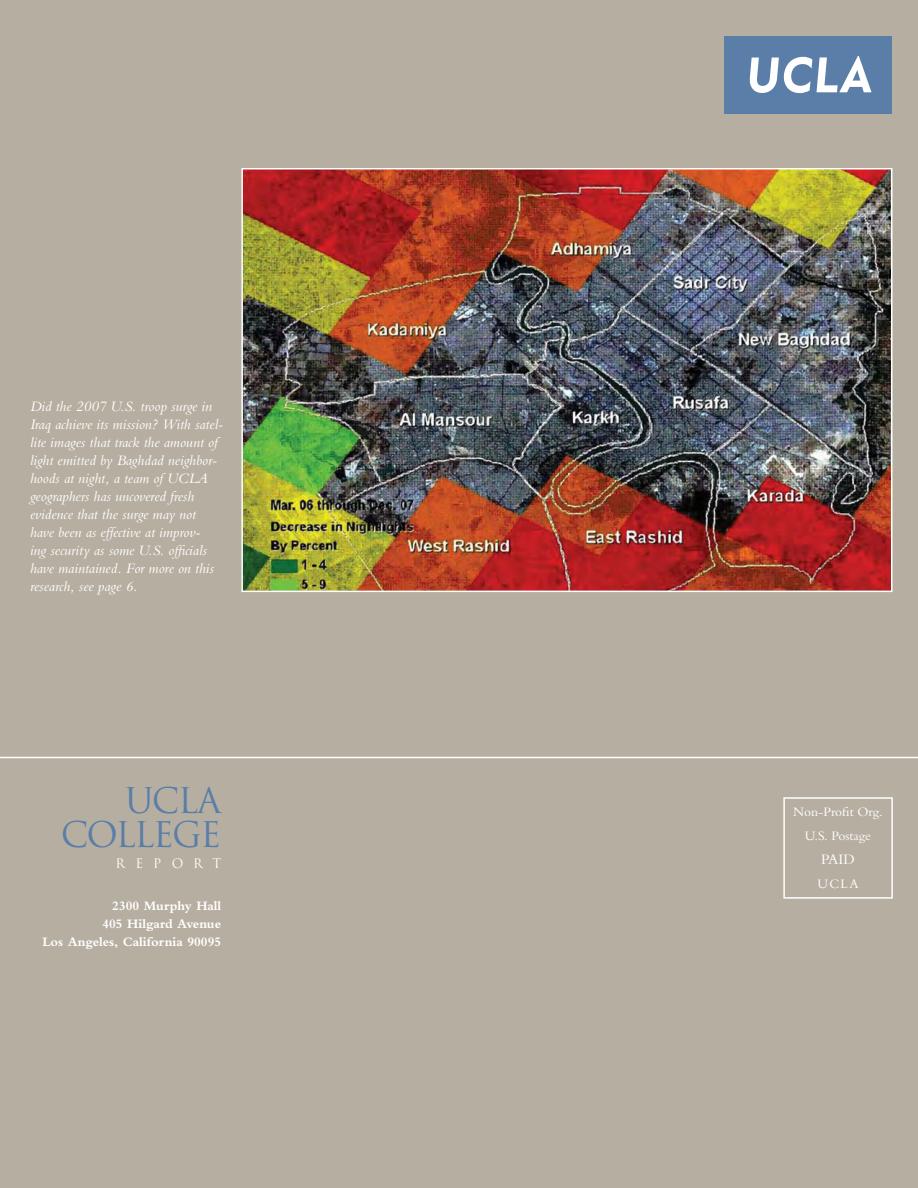
<style>
.page{position:relative;width:918px;height:1188px;background:#b6afa1}
.page>*{position:absolute;margin:0;border:0;box-sizing:border-box;transform-origin:0 0}
.t1{font:34.5px/34.5px "Trajan";letter-spacing:-.05em;color:#5a7ea8;text-align:right}
.t2{font:italic 15px/18px "Bembo MT Std";color:#fff}
.t3{font:15px "Bembo MT Std";color:#fff}
.t4{font:700 13.5px/18px "Bembo MT Std";color:#fff;text-align:right}
.t5{font:13.5px/24px "Bembo MT Std";color:#fff;text-align:center}
.t6{font:12.75px "Trajan";letter-spacing:.8em;color:#fff}
</style>
<div class="page">
<div style="left:783px;top:797px;width:110px;height:102px;border:2px solid #fff"></div>
<div style="left:724px;top:37px;width:168px;height:77px;background:#5a7ea8"></div>
<svg style="left:750px;top:56px;width:122px;height:37px"></svg>
<hr style="left:0;top:757px;width:918px;height:1px;background:#fff">
<img style="left:244px;top:171px;width:646px;height:418px">
<div style="left:241px;top:168px;width:652px;height:424px;border:2px solid #fff"></div>
<p class="t2" style="left:30px;top:399px;width:195px">Did the 2007 U.S. troop surge in<br>Iraq achieve its mission? With satel&shy;lite images that track the amount of light emitted by Baghdad neighbor&shy;hoods at night, a team of UCLA geographers has uncovered fresh evidence that the surge may not have been as effective at improv-<br>ing security as some U.S. officials have maintained. For more on this research, see page 6.</p>
<h1 class="t1" style="left:61px;top:784px;width:162px">UCLA<br>COLLEGE</h1>
<p class="t6" style="left:116px;top:856px;width:107px">REPORT</p>
<p class="t4" style="left:42px;top:898px;width:180px">2300 Murphy Hall<br>405 Hilgard Avenue<br>Los Angeles, California 90095</p>
<p class="t5" style="left:793px;top:800px;width:91px">Non-Profit Org.<br>U.S. Postage</p>
<p class="t3" style="left:821px;top:853px;width:35px">PAID</p>
<p class="t5" style="left:817px;top:872px;width:43px">UCLA</p>
</div>
